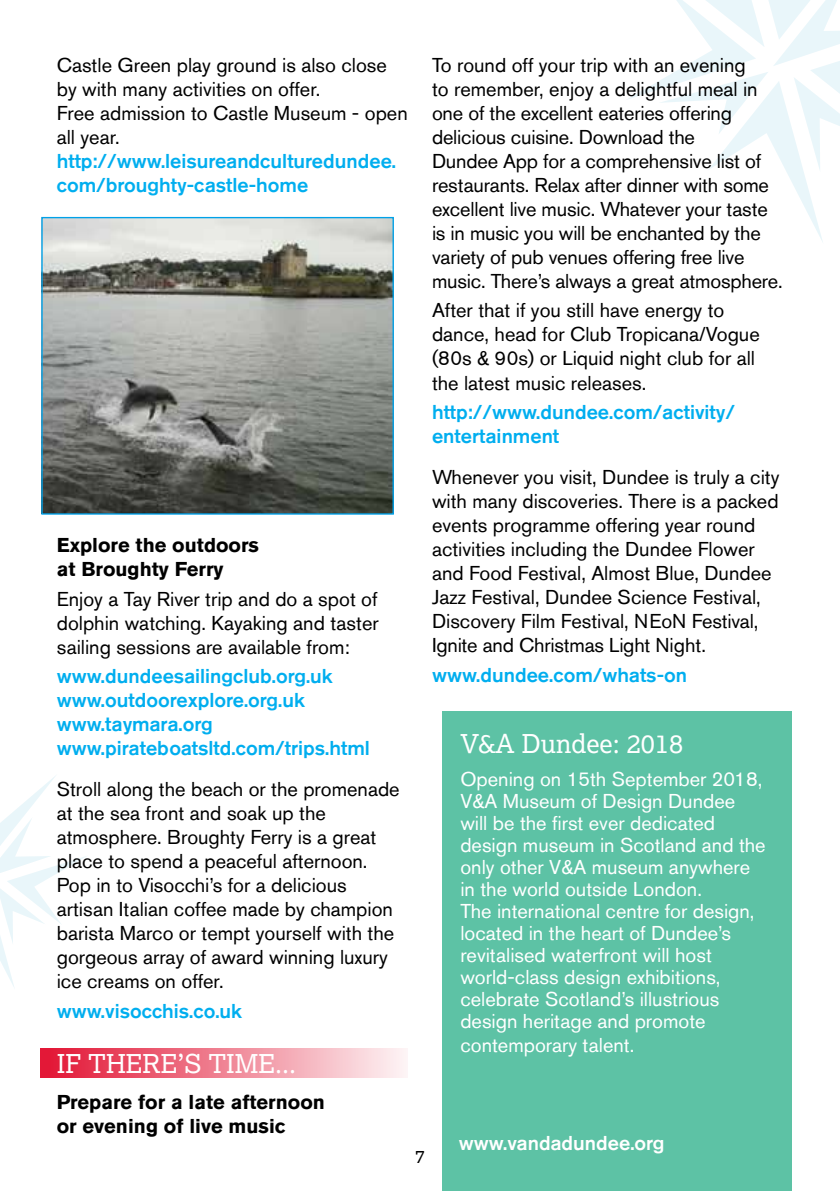
<style>
.page{position:relative;width:840px;height:1191px;background:#fff}
.page>*{position:absolute;margin:0;border:0;box-sizing:border-box;transform-origin:0 0}
.t1{font:26px "Lexia";color:#fff}
.t2{font:20px/24px "Akzidenz Grotesk Std";color:#000}
.t3{font:20px/22px "Akzidenz Grotesk Std";color:#fff}
.t4{font:500 20px/24px "Akzidenz Grotesk Std";color:#00aeef}
.t5{font:700 20px/24px "Akzidenz Grotesk Std";color:#000}
.t6{font:500 20px "Akzidenz Grotesk Std";color:#fff}
.t7{font:18px "Lexia";color:#000}
</style>
<div class="page">
<svg style="left:0;top:776px;width:86px;height:211px"></svg>
<svg style="left:627px;top:0;width:212px;height:242px"></svg>
<div style="left:442px;top:711px;width:349px;height:480px;background:#5dc2a5"></div>
<div style="left:40px;top:1048px;width:367px;height:29px;background:linear-gradient(to right,#e21332,#fdf4f6)"></div>
<img style="left:43px;top:219px;width:348px;height:293px">
<div style="left:41px;top:217px;width:352px;height:297px;border:1px solid #00a1e8"></div>
<p class="t2" style="left:57px;top:53px;width:352px">Castle Green play ground is also close by with many activities on offer.<br>Free admission to Castle Museum - open all year.</p>
<p class="t4" style="left:57px;top:148px;width:341px">http://www.leisureandculturedundee. com/broughty-castle-home</p>
<p class="t5" style="left:57px;top:533px;width:204px">Explore the outdoors at Broughty Ferry</p>
<p class="t2" style="left:57px;top:586px;width:323px;text-align:justify">Enjoy a Tay River trip and do a spot of dolphin watching. Kayaking and taster sailing sessions are available from:</p>
<p class="t4" style="left:57px;top:664px;width:314px">www.dundeesailingclub.org.uk www.outdoorexplore.org.uk www.taymara.org www.pirateboatsltd.com/trips.html</p>
<p class="t2" style="left:57px;top:777px;width:344px">Stroll along the beach or the promenade at the sea front and soak up the atmosphere. Broughty Ferry is a great place to spend a peaceful afternoon.<br>Pop in to Visocchi’s for a delicious artisan Italian coffee made by champion barista Marco or tempt yourself with the gorgeous array of award winning luxury ice creams on offer.</p>
<p class="t4" style="left:57px;top:998px;width:187px">www.visocchis.co.uk</p>
<h1 class="t1" style="left:57px;top:1047px;width:241px">IF THERE’S TIME...</h1>
<p class="t5" style="left:57px;top:1089px;width:269px">Prepare for a late afternoon or evening of live music</p>
<p class="t2" style="left:432px;top:53px;width:352px">To round off your trip with an evening<br>to remember, enjoy a delightful meal in one of the excellent eateries offering delicious cuisine. Download the<br>Dundee App for a comprehensive list of restaurants. Relax after dinner with some excellent live music. Whatever your taste is in music you will be enchanted by the variety of pub venues offering free live music. There’s always a great atmosphere.</p>
<p class="t2" style="left:432px;top:298px;width:329px">After that if you still have energy to dance, head for Club Tropicana/Vogue (80s &amp; 90s) or Liquid night club for all the latest music releases.</p>
<p class="t4" style="left:432px;top:400px;width:304px">http://www.dundee.com/activity/ entertainment</p>
<p class="t2" style="left:432px;top:465px;width:349px">Whenever you visit, Dundee is truly a city with many discoveries. There is a packed events programme offering year round activities including the Dundee Flower and Food Festival, Almost Blue, Dundee Jazz Festival, Dundee Science Festival, Discovery Film Festival, NEoN Festival, Ignite and Christmas Light Night.</p>
<p class="t4" style="left:432px;top:662px;width:256px">www.dundee.com/whats-on</p>
<h1 class="t1" style="left:460px;top:727px;width:224px">V&amp;A Dundee: 2018</h1>
<p class="t3" style="left:460px;top:768px;width:307px">Opening on 15th September 2018,<br>V&amp;A Museum of Design Dundee will be the first ever dedicated design museum in Scotland and the only other V&amp;A museum anywhere in the world outside London.<br>The international centre for design, located in the heart of Dundee’s revitalised waterfront will host world-class design exhibitions, celebrate Scotland’s illustrious design heritage and promote</p>
<p class="t3" style="left:460px;top:1034px;width:175px">contemporary talent.</p>
<p class="t7" style="left:415px;top:1145px;width:11px">7</p>
<p class="t6" style="left:458px;top:1130px;width:207px">www.vandadundee.org</p>
</div>
